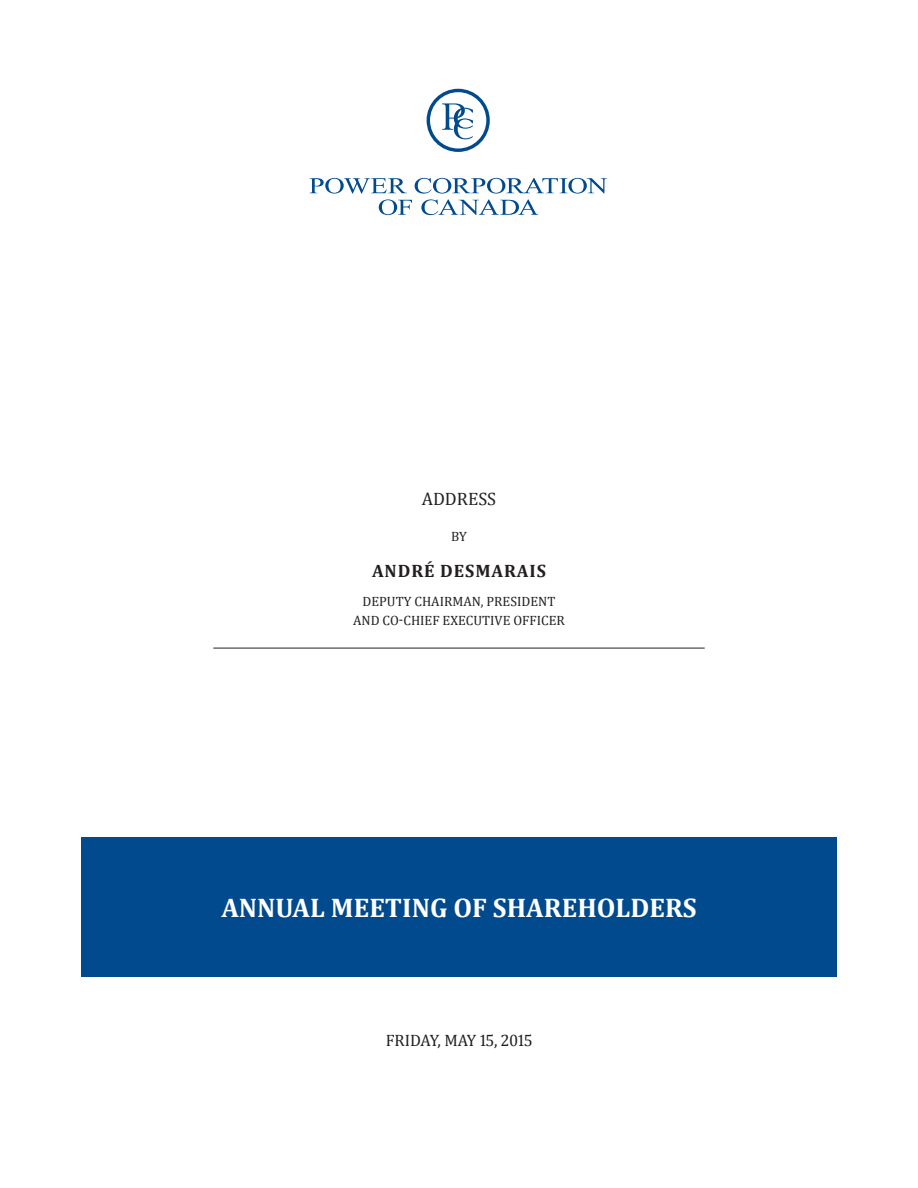
<style>
.page{position:relative;width:918px;height:1188px;background:#fff}
.page>*{position:absolute;margin:0;border:0;box-sizing:border-box;transform-origin:0 0}
.t1{font:700 27px "Cambria";color:#fff}
.t2{font:700 18px "Cambria";letter-spacing:.05em;color:#231f20}
.t3{font:18px "Cambria";color:#231f20}
.t4{font:16.5px "Cambria";color:#231f20}
.t5{font:13.5px/19.5px "Cambria";color:#231f20;text-align:center}
</style>
<div class="page">
<div style="left:81px;top:837px;width:756px;height:139px;background:#004a8d"></div>
<hr style="left:213px;top:648px;width:492px;height:1px;background:#231f20">
<svg style="left:309px;top:178px;width:298px;height:37px"></svg>
<svg style="left:427px;top:89px;width:63px;height:63px"></svg>
<h2 class="t3" style="left:422px;top:489px;width:76px">ADDRESS</h2>
<p class="t5" style="left:451px;top:527px;width:17px">BY</p>
<h2 class="t2" style="left:372px;top:559px;width:107px">ANDRÉ DESMA</h2>
<h2 class="t2" style="left:504px;top:559px;width:42px">RAIS</h2>
<p class="t5" style="left:353px;top:591px;width:213px">DEPUTY CHAIRMAN, PRESIDENT<br>AND CO-CHIEF EXECUTIVE OFFICER</p>
<h1 class="t1" style="left:221px;top:889px;width:475px">ANNUAL MEETING OF SHAREHOLDERS</h1>
<p class="t4" style="left:386px;top:1031px;width:148px">FRIDAY, MAY 15, 2015</p>
</div>
